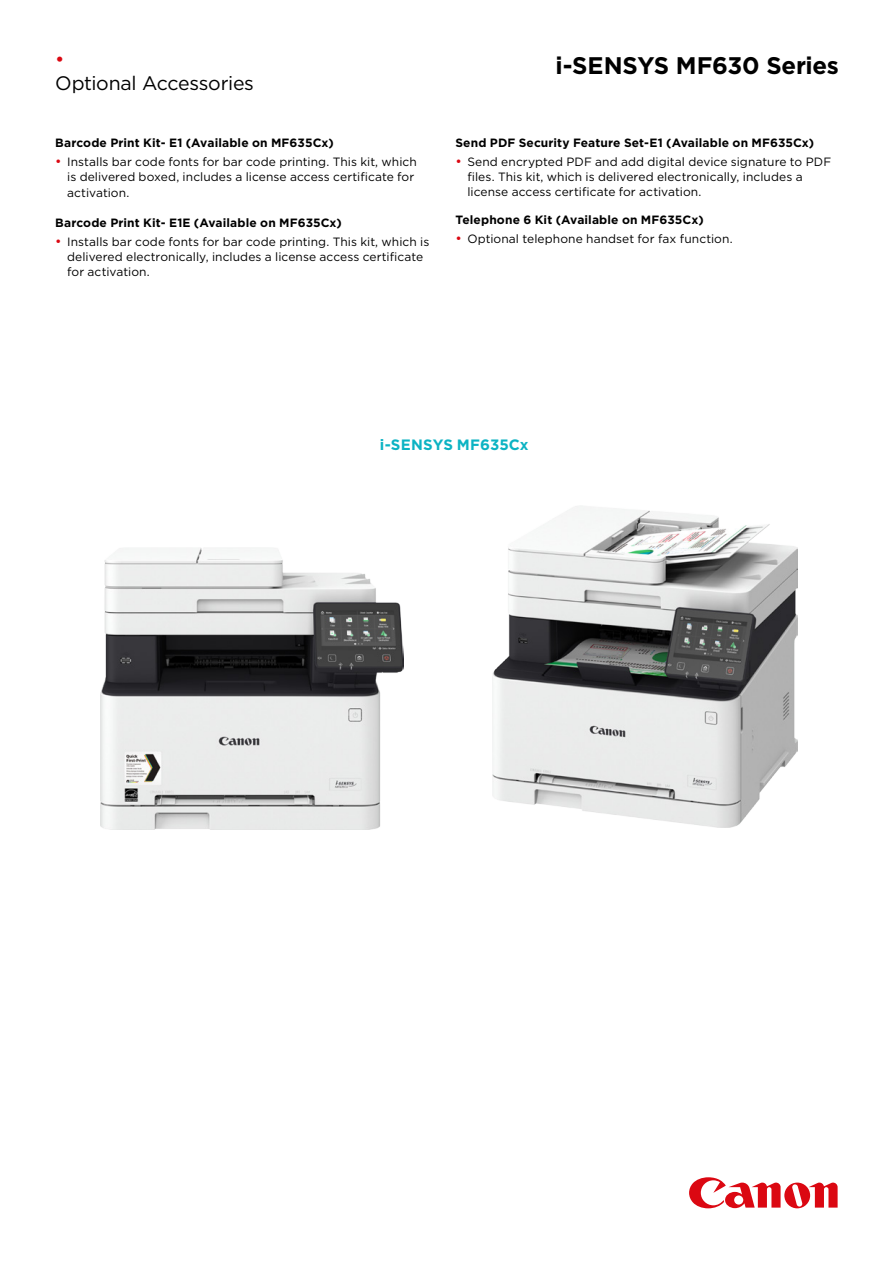
<style>
.page{position:relative;width:893px;height:1263px;background:#fff}
.page>*{position:absolute;margin:0;border:0;box-sizing:border-box;transform-origin:0 0}
.t1{font:700 24px "Gotham";letter-spacing:-.01em;color:#000}
.t2{font:19.5px "Gotham";letter-spacing:-.015em;color:#000}
.t3{font:19.5px "Gotham";color:#db0812}
.t4{font:700 15px "Gotham";letter-spacing:.005em;color:#0cb3c3}
.t5{font:12px/15px "Gotham";letter-spacing:.005em;color:#000}
.t6{font:700 12px "Gotham";letter-spacing:.01em;color:#000}
.s1{font-size:13.5px;color:#db0812}
</style>
<div class="page">
<svg style="left:689px;top:1177px;width:149px;height:31px"></svg>
<img style="left:100px;top:547px;width:303px;height:282px">
<img style="left:492px;top:506px;width:305px;height:321px">
<h2 class="t3" style="left:55px;top:47px;width:11px">•</h2>
<h2 class="t2" style="left:55px;top:70px;width:200px">Optional Accessories</h2>
<p class="t6" style="left:55px;top:134px;width:280px">Barcode Print Kit- E1 (Available on MF635Cx)</p>
<p class="t5" style="left:55px;top:154px;width:363px;text-align:right"><span class="s1">•</span> Installs bar code fonts for bar code printing. This kit, which is delivered boxed, includes a license access certificate for</p>
<p class="t5" style="left:67px;top:185px;width:64px">activation.</p>
<p class="t6" style="left:55px;top:215px;width:288px">Barcode Print Kit- E1E (Available on MF635Cx)</p>
<p class="t5" style="left:67px;top:234px;width:364px;text-indent:-12px"><span class="s1">•</span> Installs bar code fonts for bar code printing. This kit, which is delivered electronically, includes a license access certificate for activation.</p>
<h1 class="t1" style="left:555px;top:50px;width:285px">i-SENSYS MF630 Series</h1>
<p class="t6" style="left:455px;top:134px;width:360px">Send PDF Security Feature Set-E1 (Available on MF635Cx)</p>
<p class="t5" style="left:467px;top:154px;width:365px;text-indent:-12px"><span class="s1">•</span> Send encrypted PDF and add digital device signature to PDF files. This kit, which is delivered electronically, includes a license access certificate for activation.</p>
<p class="t6" style="left:455px;top:211px;width:250px">Telephone 6 Kit (Available on MF635Cx)</p>
<p class="t5" style="left:455px;top:231px;width:279px"><span class="s1">•</span> Optional telephone handset for fax function.</p>
<p class="t4" style="left:380px;top:435px;width:150px">i-SENSYS MF635Cx</p>
</div>
